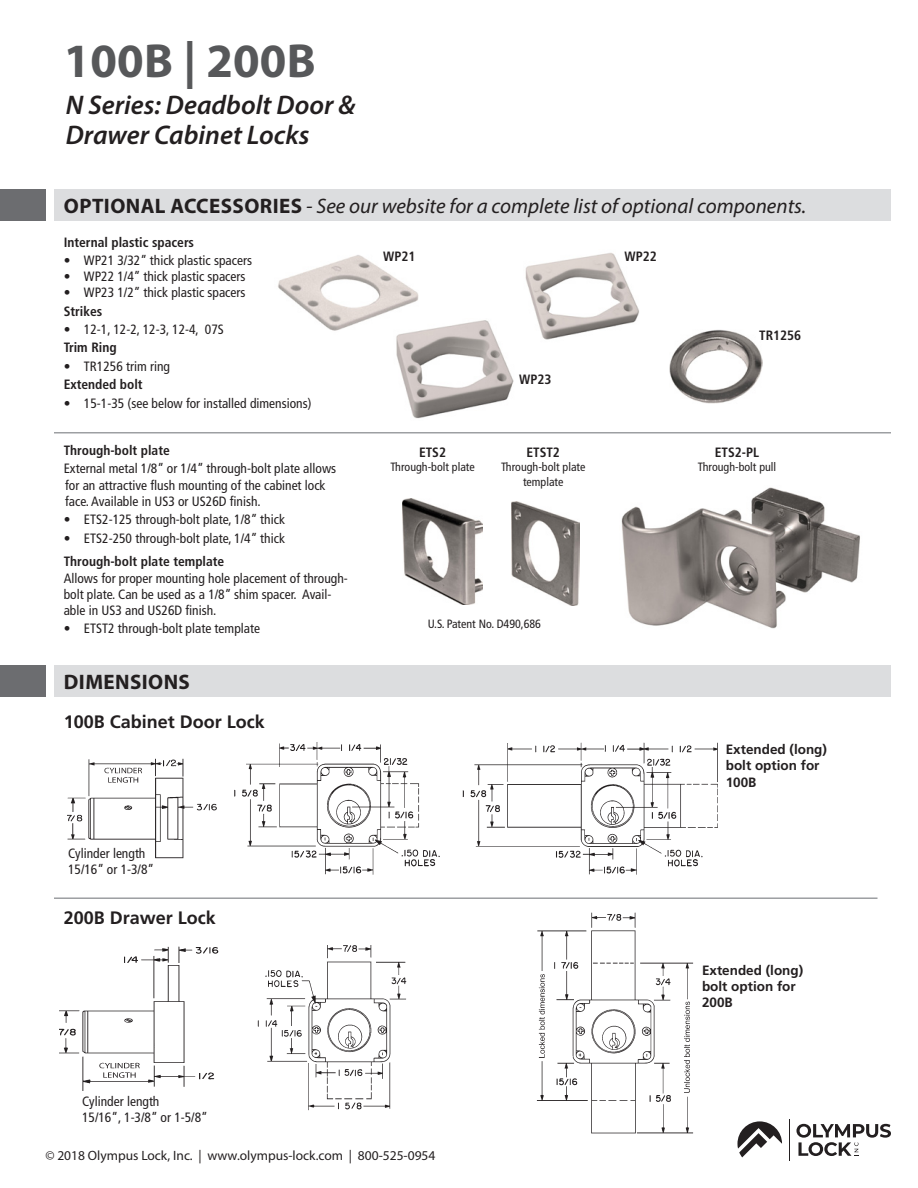
<style>
.page{position:relative;width:918px;height:1188px;background:#fff}
.page>*{position:absolute;margin:0;border:0;box-sizing:border-box;transform-origin:0 0}
.t1{font:700 48px "Myriad Pro";color:#57585a}
.t2{font:italic 600 27px/30px "Myriad Pro";color:#231f20}
.t3{font:italic 21px "Myriad Pro";color:#231f20}
.t4{font:700 21px "Myriad Pro";letter-spacing:.02em;color:#231f20}
.t5{font:700 18px "Frutiger LT Std";color:#231f20}
.t6{font:condensed 13.5px/16.2px "Frutiger LT Std";color:#231f20}
.t7{font:700 condensed 13.5px "Frutiger LT Std";color:#231f20}
.t8{font:700 13.5px/16.2px "Frutiger LT Std";color:#231f20}
.t9{font:13.5px "Myriad Pro";color:#231f20}
.t10{font:condensed 12px/14.4px "Frutiger LT Std";color:#231f20;text-align:center}
.s1{font-weight:700;font-style:normal}
</style>
<div class="page">
<div style="left:54px;top:189px;width:837px;height:32px;background:#dcdddf"></div>
<div style="left:54px;top:665px;width:837px;height:32px;background:#dcdddf"></div>
<div style="left:0;top:665px;width:45px;height:32px;background:#6c6d70"></div>
<div style="left:0;top:189px;width:45px;height:32px;background:#6c6d70"></div>
<img style="left:403px;top:499px;width:79px;height:105px">
<img style="left:511px;top:502px;width:69px;height:104px">
<img style="left:621px;top:487px;width:239px;height:142px">
<hr style="left:54px;top:432px;width:837px;height:2px;background:#9d9fa2">
<img style="left:68px;top:758px;width:149px;height:101px">
<img style="left:234px;top:742px;width:206px;height:133px">
<img style="left:257px;top:945px;width:150px;height:166px">
<img style="left:59px;top:946px;width:160px;height:145px">
<hr style="left:54px;top:897px;width:824px;height:2px;background:#9d9fa2">
<img style="left:462px;top:742px;width:256px;height:133px">
<img style="left:278px;top:255px;width:141px;height:76px">
<img style="left:525px;top:253px;width:114px;height:87px">
<img style="left:393px;top:319px;width:121px;height:100px">
<img style="left:670px;top:329px;width:93px;height:74px">
<img style="left:536px;top:912px;width:158px;height:222px">
<svg style="left:796px;top:1124px;width:95px;height:32px"></svg>
<hr style="left:789px;top:1119px;width:1px;height:42px;background:#231f20">
<svg style="left:737px;top:1121px;width:45px;height:36px"></svg>
<p class="t1" style="left:64px;top:29px;width:254px">100B | 200B</p>
<p class="t2" style="left:66px;top:89px;width:291px">N Series: Deadbolt Door &amp;<br>Drawer Cabinet Locks</p>
<p class="t3" style="left:64px;top:193px;width:744px"><span class="s1">OPTIONAL ACCESSORIES</span> - See our website for a complete list of optional components.</p>
<p class="t7" style="left:64px;top:234px;width:132px">Internal plastic spacers</p>
<p class="t6" style="left:64px;top:252px;width:190px">• WP21 3/32” thick plastic spacers</p>
<p class="t6" style="left:64px;top:269px;width:183px">• WP22 1/4” thick plastic spacers</p>
<p class="t6" style="left:64px;top:285px;width:183px">• WP23 1/2” thick plastic spacers</p>
<p class="t7" style="left:64px;top:303px;width:40px">Strikes</p>
<p class="t6" style="left:64px;top:321px;width:162px">• 12-1, 12-2, 12-3, 12-4, 07S</p>
<p class="t7" style="left:64px;top:340px;width:54px">Trim Ring</p>
<p class="t6" style="left:64px;top:358px;width:108px">• TR1256 trim ring</p>
<p class="t7" style="left:64px;top:377px;width:81px">Extended bolt</p>
<p class="t6" style="left:64px;top:395px;width:249px">• 15-1-35 (see below for installed dimensions)</p>
<p class="t7" style="left:64px;top:442px;width:108px">Through-bolt plate</p>
<p class="t6" style="left:64px;top:461px;width:274px">External metal 1/8” or 1/4” through-bolt plate allows for an attractive flush mounting of the cabinet lock face. Available in US3 or US26D finish.</p>
<p class="t6" style="left:64px;top:512px;width:223px">• ETS2-125 through-bolt plate, 1/8” thick</p>
<p class="t6" style="left:64px;top:530px;width:223px">• ETS2-250 through-bolt plate, 1/4” thick</p>
<p class="t7" style="left:64px;top:554px;width:162px">Through-bolt plate template</p>
<p class="t6" style="left:64px;top:570px;width:286px">Allows for proper mounting hole placement of through&shy;bolt plate. Can be used as a 1/8” shim spacer. Avail&shy;able in US3 and US26D finish.</p>
<p class="t6" style="left:64px;top:621px;width:198px">• ETST2 through-bolt plate template</p>
<p class="t4" style="left:64px;top:668px;width:128px">DIMENSIONS</p>
<p class="t5" style="left:64px;top:712px;width:203px">100B Cabinet Door Lock</p>
<p class="t7" style="left:383px;top:248px;width:34px">WP21</p>
<p class="t7" style="left:625px;top:248px;width:34px">WP22</p>
<p class="t7" style="left:419px;top:444px;width:29px">ETS2</p>
<p class="t10" style="left:390px;top:460px;width:86px">Through-bolt plate</p>
<p class="t7" style="left:519px;top:371px;width:34px">WP23</p>
<p class="t7" style="left:526px;top:444px;width:35px">ETST2</p>
<p class="t10" style="left:501px;top:460px;width:86px">Through-bolt plate template</p>
<p class="t10" style="left:428px;top:617px;width:115px">U.S. Patent No. D490,686</p>
<p class="t6" style="left:68px;top:845px;width:88px">Cylinder length<br>15/16” or 1-3/8”</p>
<p class="t5" style="left:64px;top:907px;width:154px">200B Drawer Lock</p>
<p class="t6" style="left:82px;top:1093px;width:127px">Cylinder length<br>15/16”, 1-3/8” or 1-5/8”</p>
<p class="t9" style="left:45px;top:1147px;width:392px">© 2018 Olympus Lock, Inc. | www.olympus-lock.com | 800-525-0954</p>
<p class="t7" style="left:759px;top:327px;width:44px">TR1256</p>
<p class="t7" style="left:715px;top:444px;width:46px">ETS2-PL</p>
<p class="t10" style="left:698px;top:460px;width:80px">Through-bolt pull</p>
<p class="t8" style="left:726px;top:742px;width:103px">Extended (long) bolt option for<br>100B</p>
<p class="t8" style="left:702px;top:962px;width:103px">Extended (long) bolt option for<br>200B</p>
</div>
